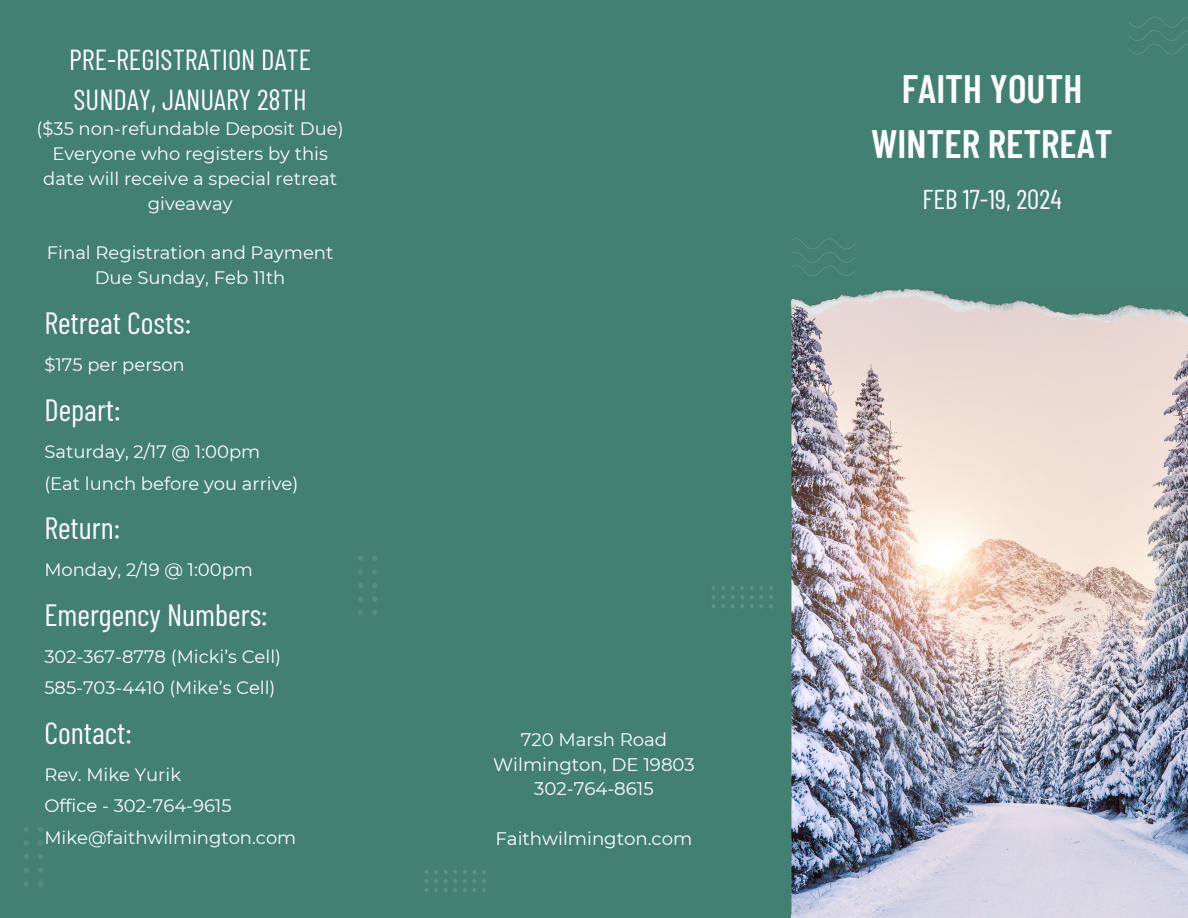
<style>
.page{position:relative;width:1188px;height:918px;background:#428072}
.page>*{position:absolute;margin:0;border:0;box-sizing:border-box;transform-origin:0 0}
.t1{font:600 39.6px "Barlow Condensed";color:#fff}
.t2{font:30.75px "Barlow Condensed";color:#fff}
.t3{font:28.95px "Barlow Condensed";color:#fff}
.t4{font:27.15px "Barlow Condensed";color:#fff}
.t5{font:18.15px "Montserrat";color:#fff}
.t6{font:18px/24.8px "Montserrat";color:#fff;text-align:center}
</style>
<div class="page">
<img style="left:791px;top:327px;width:397px;height:587px">
<img style="left:791px;top:288px;width:397px;height:39px">
<img style="left:791px;top:914px;width:397px;height:4px">
<svg style="left:1129px;top:17px;width:59px;height:37px"></svg>
<svg style="left:792px;top:238px;width:63px;height:38px"></svg>
<svg style="left:425px;top:870px;width:61px;height:22px"></svg>
<svg style="left:712px;top:586px;width:61px;height:23px"></svg>
<svg style="left:24px;top:827px;width:20px;height:59px"></svg>
<svg style="left:358px;top:556px;width:20px;height:59px"></svg>
<p class="t3" style="left:69px;top:41px;width:244px">PRE-REGISTRATION DATE</p>
<p class="t3" style="left:74px;top:81px;width:235px">SUNDAY, JANUARY 28TH</p>
<p class="t6" style="left:37px;top:117px;width:309px">($35 non-refundable Deposit Due)</p>
<p class="t6" style="left:43px;top:141px;width:295px">Everyone who registers by this date will receive a special retreat giveaway</p>
<p class="t6" style="left:47px;top:240px;width:288px">Final Registration and Payment<br>Due Sunday, Feb 11th</p>
<p class="t2" style="left:44px;top:304px;width:148px">Retreat Costs:</p>
<p class="t6" style="left:44px;top:353px;width:142px">$175 per person</p>
<p class="t2" style="left:44px;top:390px;width:78px">Depart:</p>
<p class="t6" style="left:44px;top:439px;width:217px">Saturday, 2/17 @ 1:00pm</p>
<p class="t6" style="left:44px;top:471px;width:255px">(Eat lunch before you arrive)</p>
<p class="t2" style="left:44px;top:508px;width:77px">Return:</p>
<p class="t6" style="left:44px;top:557px;width:210px">Monday, 2/19 @ 1:00pm</p>
<p class="t2" style="left:44px;top:595px;width:225px">Emergency Numbers:</p>
<p class="t6" style="left:44px;top:644px;width:238px">302-367-8778 (Micki’s Cell)</p>
<p class="t6" style="left:44px;top:675px;width:233px">585-703-4410 (Mike’s Cell)</p>
<p class="t2" style="left:44px;top:713px;width:89px">Contact:</p>
<p class="t6" style="left:44px;top:762px;width:138px">Rev. Mike Yurik</p>
<p class="t6" style="left:44px;top:794px;width:189px">Office - 302-764-9615</p>
<p class="t6" style="left:44px;top:825px;width:253px">Mike@faithwilmington.com</p>
<p class="t5" style="left:521px;top:728px;width:148px">720 Marsh Road</p>
<p class="t5" style="left:493px;top:753px;width:203px">Wilmington, DE 19803</p>
<p class="t5" style="left:534px;top:778px;width:121px">302-764-8615</p>
<p class="t5" style="left:495px;top:827px;width:198px">Faithwilmington.com</p>
<p class="t1" style="left:902px;top:64px;width:182px">FAITH YOUTH</p>
<p class="t1" style="left:871px;top:118px;width:243px">WINTER RETREAT</p>
<p class="t4" style="left:922px;top:181px;width:141px">FEB 17-19, 2024</p>
</div>
